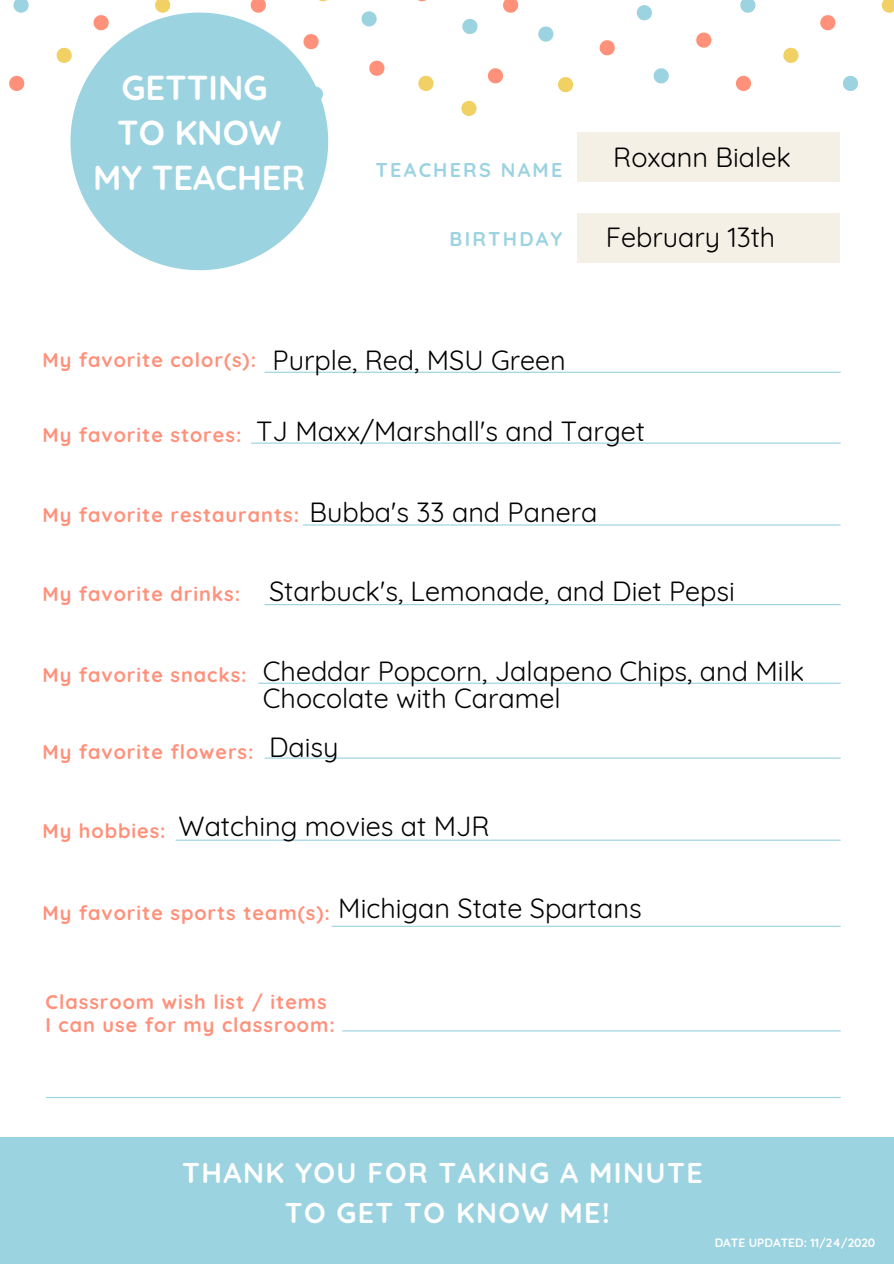
<style>
.page{position:relative;width:894px;height:1264px;background:#fff}
.page>*{position:absolute;margin:0;border:0;box-sizing:border-box;transform-origin:0 0}
.t1{font:700 34.5px/45px "Quicksand";color:#fff;text-align:center}
.t2{font:700 28.5px/39.5px "Quicksand";letter-spacing:.05em;color:#fff;text-align:center}
.t3{font:27px/27px "Quicksand";color:#000}
.t4{font:700 19.8px/22.5px "Quicksand";letter-spacing:.05em;color:#ff917b}
.t5{font:700 19.8px "Quicksand";letter-spacing:.11em;color:#9cd3e1}
.t6{font:700 12px "Quicksand";color:#fff}
</style>
<div class="page">
<svg style="left:14px;top:0;width:15px;height:13px"></svg>
<svg style="left:361px;top:11px;width:15px;height:15px"></svg>
<svg style="left:155px;top:0;width:15px;height:13px"></svg>
<svg style="left:57px;top:48px;width:13px;height:15px"></svg>
<svg style="left:418px;top:76px;width:15px;height:15px"></svg>
<svg style="left:9px;top:76px;width:15px;height:15px"></svg>
<svg style="left:251px;top:0;width:15px;height:13px"></svg>
<svg style="left:369px;top:61px;width:15px;height:15px"></svg>
<svg style="left:740px;top:0;width:15px;height:13px"></svg>
<svg style="left:843px;top:76px;width:14px;height:15px"></svg>
<svg style="left:636px;top:5px;width:15px;height:15px"></svg>
<svg style="left:653px;top:68px;width:15px;height:15px"></svg>
<svg style="left:538px;top:26px;width:15px;height:16px"></svg>
<svg style="left:462px;top:19px;width:15px;height:15px"></svg>
<svg style="left:881px;top:0;width:12px;height:13px"></svg>
<svg style="left:558px;top:77px;width:15px;height:15px"></svg>
<svg style="left:461px;top:101px;width:15px;height:15px"></svg>
<svg style="left:783px;top:48px;width:15px;height:15px"></svg>
<svg style="left:696px;top:33px;width:15px;height:15px"></svg>
<svg style="left:736px;top:76px;width:14px;height:15px"></svg>
<svg style="left:487px;top:68px;width:16px;height:15px"></svg>
<svg style="left:503px;top:0;width:15px;height:13px"></svg>
<svg style="left:820px;top:15px;width:15px;height:15px"></svg>
<svg style="left:599px;top:40px;width:15px;height:15px"></svg>
<svg style="left:70px;top:13px;width:258px;height:257px;fill:#9cd3e1"></svg>
<div style="left:0;top:1137px;width:893px;height:126px;background:#9cd3e1"></div>
<div style="left:577px;top:133px;width:263px;height:48px;background:#f4f0e5"></div>
<div style="left:577px;top:214px;width:263px;height:48px;background:#f4f0e5"></div>
<svg style="left:264px;top:372px;width:576px;height:1px"></svg>
<svg style="left:251px;top:442px;width:589px;height:1px"></svg>
<svg style="left:303px;top:524px;width:537px;height:1px"></svg>
<svg style="left:264px;top:604px;width:576px;height:1px"></svg>
<svg style="left:258px;top:682px;width:582px;height:1px"></svg>
<svg style="left:264px;top:757px;width:576px;height:1px"></svg>
<svg style="left:175px;top:839px;width:665px;height:1px"></svg>
<svg style="left:332px;top:925px;width:508px;height:1px"></svg>
<svg style="left:342px;top:1030px;width:498px;height:1px"></svg>
<svg style="left:46px;top:1097px;width:794px;height:1px"></svg>
<p class="t1" style="left:93px;top:65px;width:213px">GETTING<br>TO KNOW<br>MY TEACHER</p>
<p class="t5" style="left:375px;top:157px;width:188px">TEACHERS NAME</p>
<p class="t5" style="left:449px;top:226px;width:114px">BIRTHDAY</p>
<p class="t4" style="left:42px;top:348px;width:215px">My favorite color(s):</p>
<p class="t3" style="left:272px;top:346px;width:295px">Purple, Red, MSU Green</p>
<p class="t3" style="left:613px;top:143px;width:179px">Roxann Bialek</p>
<p class="t3" style="left:605px;top:223px;width:171px">February 13th</p>
<p class="t4" style="left:42px;top:423px;width:200px">My favorite stores:</p>
<p class="t3" style="left:256px;top:417px;width:390px">TJ Maxx/Marshall's and Target</p>
<p class="t4" style="left:42px;top:503px;width:258px">My favorite restaurants:</p>
<p class="t3" style="left:309px;top:498px;width:289px">Bubba's 33 and Panera</p>
<p class="t4" style="left:42px;top:582px;width:199px">My favorite drinks:</p>
<p class="t3" style="left:269px;top:577px;width:467px">Starbuck's, Lemonade, and Diet Pepsi</p>
<p class="t4" style="left:42px;top:663px;width:206px">My favorite snacks:</p>
<p class="t4" style="left:42px;top:740px;width:212px">My favorite flowers:</p>
<p class="t3" style="left:263px;top:657px;width:542px">Cheddar Popcorn, Jalapeno Chips, and Milk<br>Chocolate with Caramel</p>
<p class="t3" style="left:269px;top:733px;width:71px">Daisy</p>
<p class="t4" style="left:42px;top:819px;width:125px">My hobbies:</p>
<p class="t3" style="left:178px;top:812px;width:312px">Watching movies at MJR</p>
<p class="t4" style="left:42px;top:901px;width:289px">My favorite sports team(s):</p>
<p class="t3" style="left:338px;top:894px;width:305px">Michigan State Spartans</p>
<p class="t4" style="left:46px;top:990px;width:291px">Classroom wish list / items<br>I can use for my classroom:</p>
<p class="t2" style="left:182px;top:1152px;width:522px">THANK YOU FOR TAKING A MINUTE<br>TO GET TO KNOW ME!</p>
<p class="t6" style="left:714px;top:1235px;width:162px">DATE UPDATED: 11/24/2020</p>
</div>
